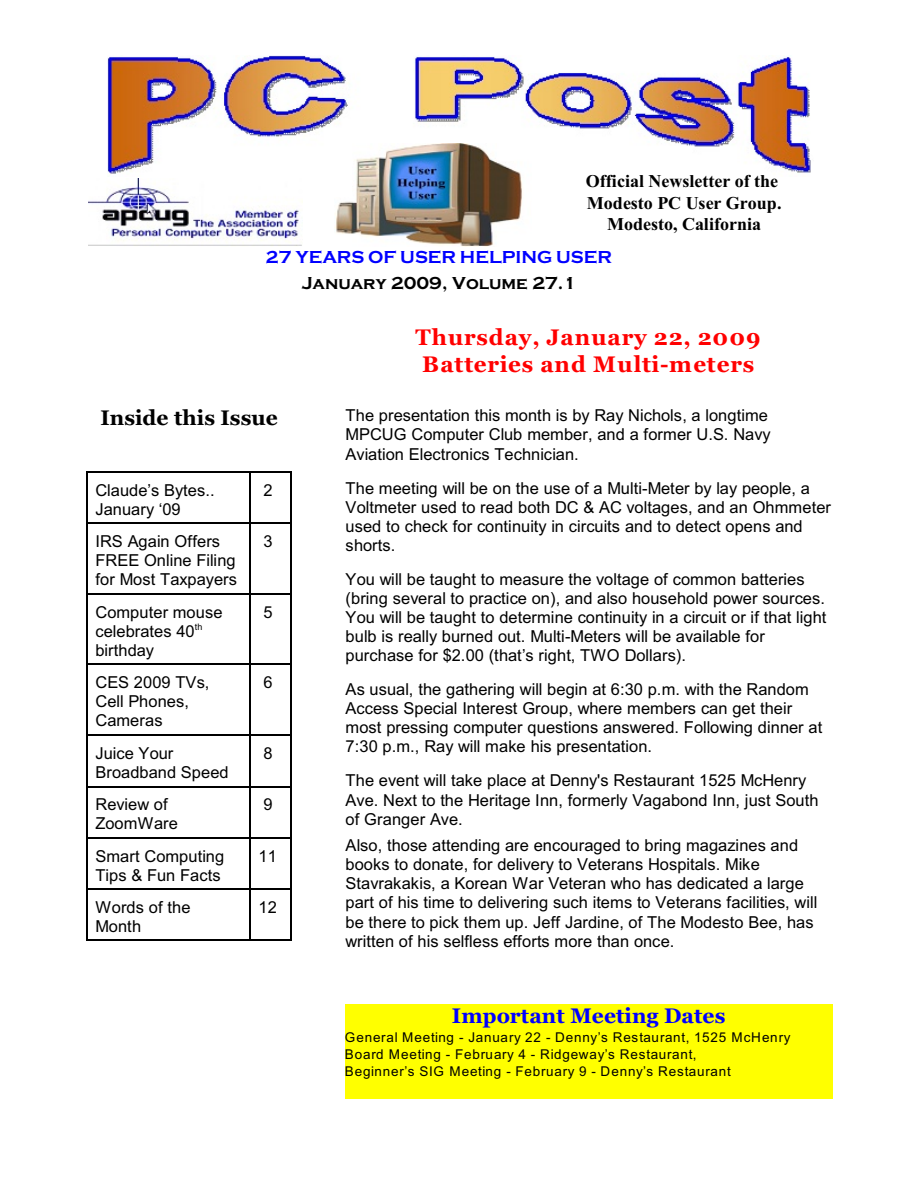
<style>
.page{position:relative;width:918px;height:1188px;background:#fff}
.page>*{position:absolute;margin:0;border:0;box-sizing:border-box;transform-origin:0 0}
.t1{font:700 22.35px/27.3px "Georgia";letter-spacing:.035em;color:#f00;text-align:center}
.t2{font:700 21px "Georgia";letter-spacing:.005em;color:#00f}
.t3{font:700 21px "Georgia";letter-spacing:.005em;color:#000}
.t4{font:700 18px/21.3px "Times New Roman";color:#000;text-align:center}
.t5{font:700 18px "Copperplate Gothic";color:#00f}
.t6{font:700 18px "Copperplate Gothic";letter-spacing:-.005em;color:#000}
.t7{font:16.5px/19px "Arial";letter-spacing:.005em;color:#000}
.t8{font:13.5px/17.1px "Arial";letter-spacing:.06em;color:#000}
</style>
<div class="page">
<hr style="left:86px;top:471px;width:2px;height:52px;background:#000">
<hr style="left:86px;top:471px;width:164px;height:2px;background:#000">
<hr style="left:250px;top:471px;width:1px;height:52px;background:#000">
<hr style="left:290px;top:471px;width:1px;height:52px;background:#000">
<hr style="left:250px;top:471px;width:41px;height:2px;background:#000">
<hr style="left:86px;top:523px;width:2px;height:70px;background:#000">
<hr style="left:86px;top:523px;width:164px;height:1px;background:#000">
<hr style="left:250px;top:523px;width:1px;height:70px;background:#000">
<hr style="left:290px;top:523px;width:1px;height:70px;background:#000">
<hr style="left:250px;top:523px;width:41px;height:1px;background:#000">
<hr style="left:86px;top:593px;width:2px;height:71px;background:#000">
<hr style="left:86px;top:593px;width:164px;height:2px;background:#000">
<hr style="left:250px;top:593px;width:1px;height:71px;background:#000">
<hr style="left:290px;top:593px;width:1px;height:71px;background:#000">
<hr style="left:250px;top:593px;width:41px;height:2px;background:#000">
<hr style="left:86px;top:664px;width:2px;height:70px;background:#000">
<hr style="left:86px;top:664px;width:164px;height:1px;background:#000">
<hr style="left:250px;top:664px;width:1px;height:70px;background:#000">
<hr style="left:290px;top:664px;width:1px;height:70px;background:#000">
<hr style="left:250px;top:664px;width:41px;height:1px;background:#000">
<hr style="left:86px;top:734px;width:2px;height:52px;background:#000">
<hr style="left:86px;top:734px;width:164px;height:2px;background:#000">
<hr style="left:250px;top:734px;width:1px;height:52px;background:#000">
<hr style="left:290px;top:734px;width:1px;height:52px;background:#000">
<hr style="left:250px;top:734px;width:41px;height:2px;background:#000">
<hr style="left:86px;top:786px;width:2px;height:51px;background:#000">
<hr style="left:86px;top:786px;width:164px;height:1px;background:#000">
<hr style="left:250px;top:786px;width:1px;height:51px;background:#000">
<hr style="left:290px;top:786px;width:1px;height:51px;background:#000">
<hr style="left:250px;top:786px;width:41px;height:1px;background:#000">
<hr style="left:86px;top:837px;width:2px;height:52px;background:#000">
<hr style="left:86px;top:837px;width:164px;height:2px;background:#000">
<hr style="left:250px;top:837px;width:1px;height:52px;background:#000">
<hr style="left:290px;top:837px;width:1px;height:52px;background:#000">
<hr style="left:250px;top:837px;width:41px;height:2px;background:#000">
<hr style="left:86px;top:889px;width:2px;height:51px;background:#000">
<hr style="left:86px;top:889px;width:164px;height:1px;background:#000">
<hr style="left:86px;top:939px;width:164px;height:1px;background:#000">
<hr style="left:250px;top:889px;width:1px;height:51px;background:#000">
<hr style="left:290px;top:889px;width:1px;height:51px;background:#000">
<hr style="left:250px;top:889px;width:41px;height:1px;background:#000">
<hr style="left:250px;top:939px;width:41px;height:1px;background:#000">
<img style="left:107px;top:55px;width:704px;height:119px">
<img style="left:335px;top:143px;width:196px;height:104px">
<img style="left:89px;top:178px;width:213px;height:68px">
<div style="left:345px;top:1004px;width:487px;height:94px;background:#ff0"></div>
<p class="t4" style="left:586px;top:173px;width:197px">Official Newsletter of the<br>Modesto PC User Group.<br>Modesto, California</p>
<p class="t5" style="left:266px;top:246px;width:348px">27 YEARS OF USER HELPING USER</p>
<p class="t6" style="left:302px;top:272px;width:276px">January 2009, Volume 27.1</p>
<p class="t3" style="left:100px;top:409px;width:179px">Inside this Issue</p>
<p class="t7" style="left:95px;top:482px;width:121px">Claude’s Bytes..<br>January ‘09</p>
<p class="t7" style="left:263px;top:482px;width:11px">2</p>
<p class="t7" style="left:95px;top:533px;width:143px">IRS Again Offers<br>FREE Online Filing for Most Taxpayers</p>
<p class="t7" style="left:263px;top:533px;width:11px">3</p>
<p class="t7" style="left:95px;top:604px;width:129px">Computer mouse celebrates 40<sup>th </sup>birthday</p>
<p class="t7" style="left:263px;top:604px;width:11px">5</p>
<p class="t7" style="left:95px;top:675px;width:116px">CES 2009 TVs,<br>Cell Phones,<br>Cameras</p>
<p class="t7" style="left:263px;top:675px;width:11px">6</p>
<p class="t7" style="left:95px;top:745px;width:135px">Juice Your<br>Broadband Speed</p>
<p class="t7" style="left:263px;top:745px;width:11px">8</p>
<p class="t7" style="left:95px;top:797px;width:84px">Review of<br>ZoomWare</p>
<p class="t7" style="left:263px;top:797px;width:11px">9</p>
<p class="t7" style="left:95px;top:848px;width:130px">Smart Computing<br>Tips &amp; Fun Facts</p>
<p class="t7" style="left:259px;top:848px;width:20px">11</p>
<p class="t7" style="left:95px;top:900px;width:97px">Words of the<br>Month</p>
<p class="t7" style="left:259px;top:900px;width:20px">12</p>
<h1 class="t1" style="left:415px;top:325px;width:347px">Thursday, January 22, 2009<br>Batteries and Multi-meters</h1>
<p class="t7" style="left:346px;top:408px;width:427px">The presentation this month is by Ray Nichols, a longtime<br>MPCUG Computer Club member, and a former U.S. Navy<br>Aviation Electronics Technician.</p>
<p class="t7" style="left:346px;top:480px;width:487px">The meeting will be on the use of a Multi-Meter by lay people, a Voltmeter used to read both DC &amp; AC voltages, and an Ohmmeter used to check for continuity in circuits and to detect opens and shorts.</p>
<p class="t7" style="left:346px;top:571px;width:482px">You will be taught to measure the voltage of common batteries (bring several to practice on), and also household power sources.<br>You will be taught to determine continuity in a circuit or if that light bulb is really burned out. Multi-Meters will be available for purchase for $2.00 (that’s right, TWO Dollars).</p>
<p class="t7" style="left:346px;top:681px;width:478px">As usual, the gathering will begin at 6:30 p.m. with the Random Access Special Interest Group, where members can get their most pressing computer questions answered. Following dinner at 7:30 p.m., Ray will make his presentation.</p>
<p class="t7" style="left:346px;top:773px;width:475px">The event will take place at Denny's Restaurant 1525 McHenry<br>Ave. Next to the Heritage Inn, formerly Vagabond Inn, just South of Granger Ave.</p>
<p class="t7" style="left:346px;top:837px;width:473px">Also, those attending are encouraged to bring magazines and books to donate, for delivery to Veterans Hospitals. Mike Stavrakakis, a Korean War Veteran who has dedicated a large part of his time to delivering such items to Veterans facilities, will be there to pick them up. Jeff Jardine, of The Modesto Bee, has written of his selfless efforts more than once.</p>
<p class="t2" style="left:452px;top:1007px;width:275px">Important Meeting Dates</p>
<p class="t8" style="left:345px;top:1030px;width:447px">General Meeting - January 22 - Denny’s Restaurant, 1525 McHenry<br>Board Meeting - February 4 - Ridgeway’s Restaurant,<br>Beginner’s SIG Meeting - February 9 - Denny’s Restaurant</p>
</div>
